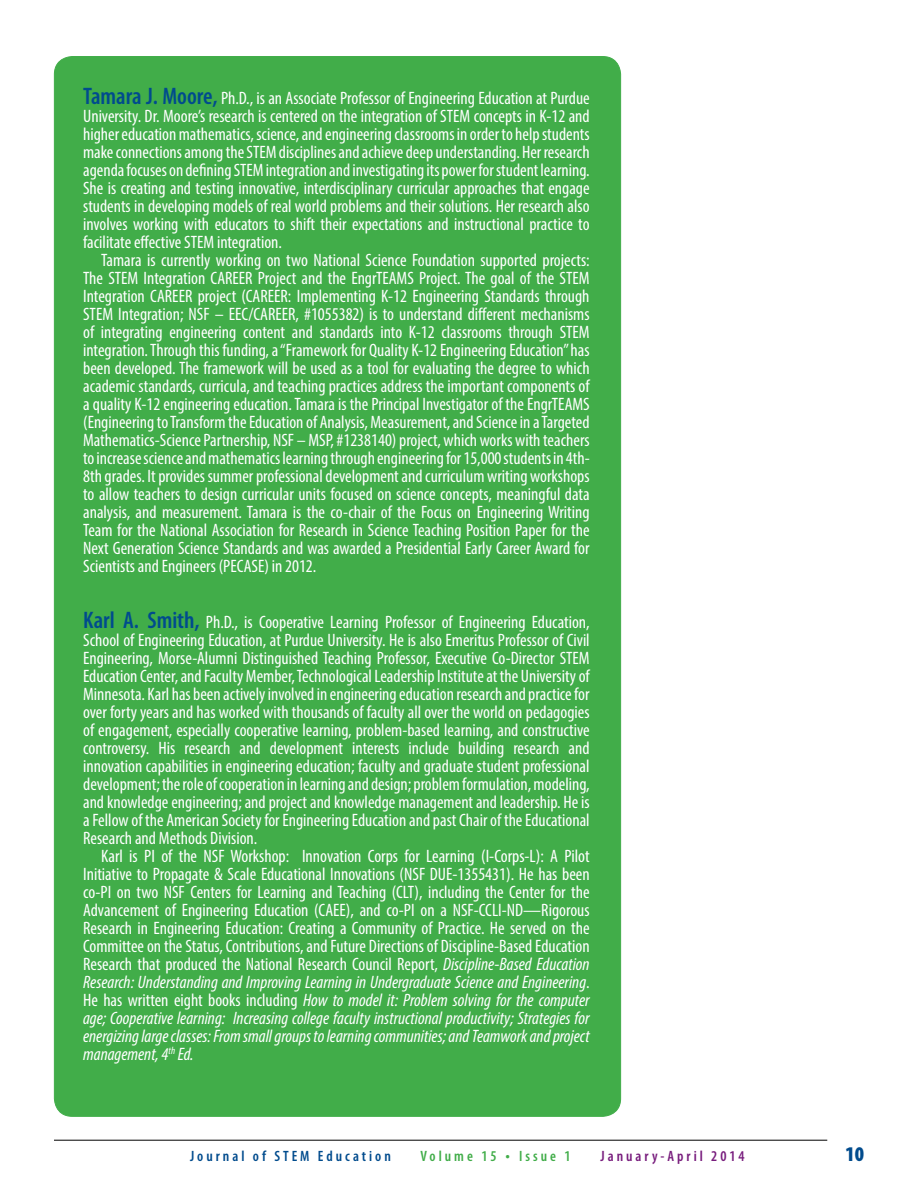
<style>
.page{position:relative;width:918px;height:1188px;background:#fff}
.page>*{position:absolute;margin:0;border:0;box-sizing:border-box;transform-origin:0 0}
.t1{font:900 condensed 21px "Myriad Pro";color:#004b8d}
.t2{font:condensed 18px/18px "Myriad Pro";color:#fff;text-align:justify}
.t3{font:600 condensed 15px "Myriad Pro";letter-spacing:.2em;color:#004b8d}
.t4{font:600 condensed 15px "Myriad Pro";letter-spacing:.2em;color:#781d7d}
.t5{font:600 condensed 15px "Myriad Pro";letter-spacing:.2em;color:#41ad49}
.s1{font-weight:600;font-size:24px;color:#004b8d}
.s2{font-style:italic}
.s3{font-size:16.5px}
</style>
<div class="page">
<hr style="left:54px;top:1140px;width:773px;height:1px;background:#000">
<div style="left:54px;top:57px;width:567px;height:1059px;background:#41ad49;border-radius:18px"></div>
<p class="t2" style="left:83px;top:89px;width:508px"><span class="s1">Tamara J. Moore,</span> Ph.D., is an Associate Professor of Engineering Education at Purdue University. Dr. Moore’s research is centered on the integration of STEM concepts in K-12 and higher education mathematics, science, and engineering classrooms in order to help students make connections among the STEM disciplines and achieve deep understanding. Her research agenda focuses on defining STEM integration and investigating its power for student learning.<br>She is creating and testing innovative, interdisciplinary curricular approaches that engage students in developing models of real world problems and their solutions. Her research also involves working with educators to shift their expectations and instructional practice to facilitate effective STEM integration.</p>
<p class="t2" style="left:83px;top:251px;width:508px;text-indent:18px">Tamara is currently working on two National Science Foundation supported projects:<br>The STEM Integration CAREER Project and the EngrTEAMS Project. The goal of the STEM Integration CAREER project (CAREER: Implementing K-12 Engineering Standards through STEM Integration; NSF – EEC/CAREER, #1055382) is to understand different mechanisms of integrating engineering content and standards into K-12 classrooms through STEM integration. Through this funding, a “Framework for Quality K-12 Engineering Education” has been developed. The framework will be used as a tool for evaluating the degree to which academic standards, curricula, and teaching practices address the important components of a quality K-12 engineering education. Tamara is the Principal Investigator of the EngrTEAMS (Engineering to Transform the Education of Analysis, Measurement, and Science in a Targeted Mathematics-Science Partnership, NSF – MSP, #1238140) project, which works with teachers to increase science and mathematics learning through engineering for 15,000 students in 4th-8th grades. It provides summer professional development and curriculum writing workshops to allow teachers to design curricular units focused on science concepts, meaningful data analysis, and measurement. Tamara is the co-chair of the Focus on Engineering Writing Team for the National Association for Research in Science Teaching Position Paper for the Next Generation Science Standards and was awarded a Presidential Early Career Award for Scientists and Engineers (PECASE) in 2012.</p>
<p class="t2" style="left:83px;top:613px;width:508px"><span class="s1">Karl A. Smith,</span> Ph.D., is Cooperative Learning Professor of Engineering Education, School of Engineering Education, at Purdue University. He is also Emeritus Professor of Civil Engineering, Morse-Alumni Distinguished Teaching Professor, Executive Co-Director STEM Education Center, and Faculty Member, Technological Leadership Institute at the University of Minnesota. Karl has been actively involved in engineering education research and practice for over forty years and has worked with thousands of faculty all over the world on pedagogies of engagement, especially cooperative learning, problem-based learning, and constructive controversy. His research and development interests include building research and innovation capabilities in engineering education; faculty and graduate student professional development; the role of cooperation in learning and design; problem formulation, modeling, and knowledge engineering; and project and knowledge management and leadership. He is a Fellow of the American Society for Engineering Education and past Chair of the Educational Research and Methods Division.</p>
<p class="t2" style="left:83px;top:847px;width:508px;text-indent:18px">Karl is PI of the NSF Workshop: Innovation Corps for Learning (I-Corps-L): A Pilot Initiative to Propagate &amp; Scale Educational Innovations (NSF DUE-1355431). He has been co-PI on two NSF Centers for Learning and Teaching (CLT), including the Center for the Advancement of Engineering Education (CAEE), and co-PI on a NSF-CCLI-ND—Rigorous Research in Engineering Education: Creating a Community of Practice. He served on the Committee on the Status, Contributions, and Future Directions of Discipline-Based Education Research that produced the National Research Council Report, <span class="s2">Discipline-Based Education Research: Understanding and Improving Learning in Undergraduate Science and Engineering</span>.<br>He has written eight books including <span class="s2">How to model it: Problem solving for the computer age; Cooperative learning: Increasing college faculty instructional productivity; Strategies for energizing large classes: From small groups to learning communities; and Teamwork and project management, 4</span><sup>th</sup> <span class="s2">Ed.</span></p>
<p class="t3" style="left:190px;top:1147px;width:202px">Journal of STEM Education</p>
<p class="t5" style="left:420px;top:1147px;width:152px">Volume 15 <span class="s3">•</span> Issue 1</p>
<p class="t4" style="left:601px;top:1147px;width:146px">January-April 2014</p>
<p class="t1" style="left:845px;top:1141px;width:20px">10</p>
</div>
